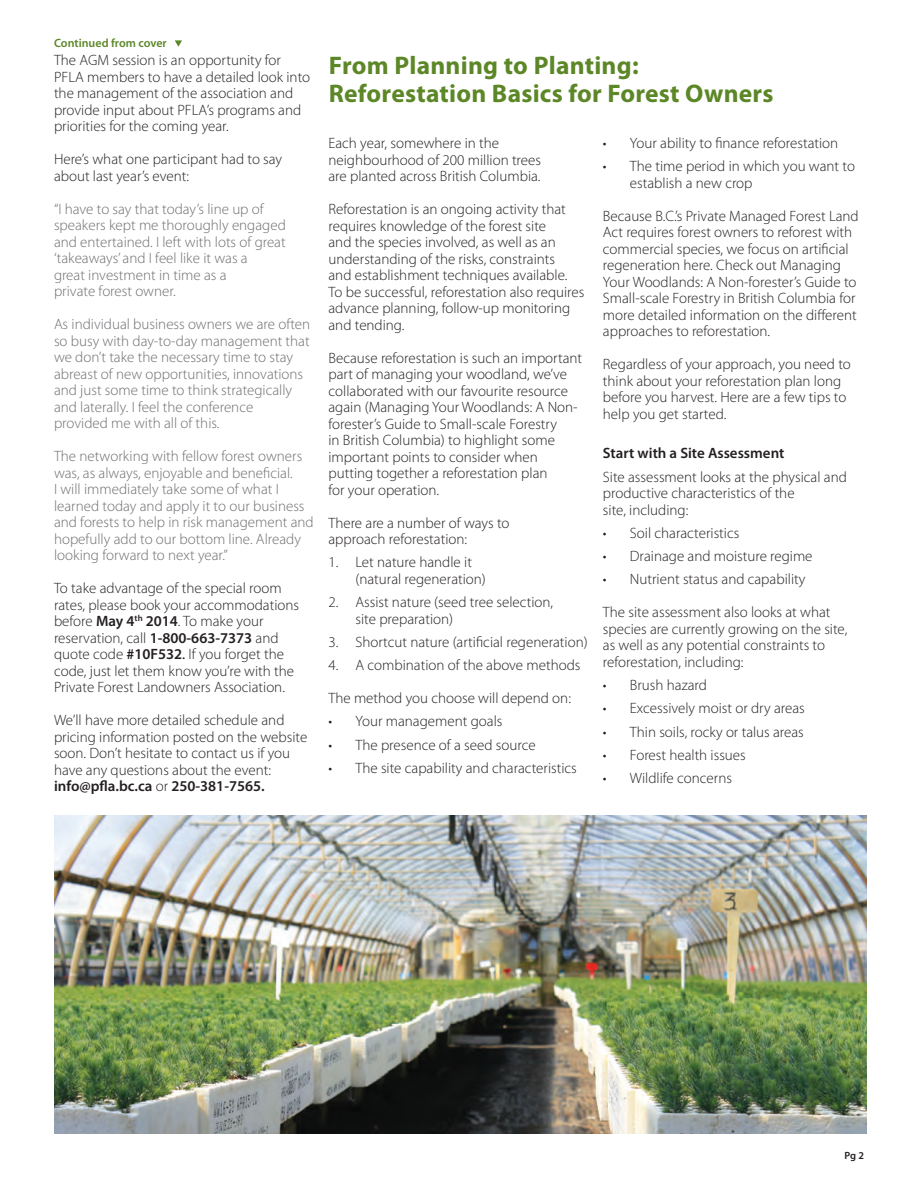
<style>
.page{position:relative;width:918px;height:1188px;background:#fff}
.page>*{position:absolute;margin:0;border:0;box-sizing:border-box;transform-origin:0 0}
.t1{font:700 25.5px "Myriad Pro";letter-spacing:.01em;color:#5c8727}
.t2{font:300 15px/16.5px "Myriad Pro";color:#231f20}
.t3{font:300 15px/16.5px "Myriad Pro";color:#6c6d70}
.sub_title{font:600 15px "Myriad Pro";color:#231f20}
.t4{font:600 12px "Myriad Pro";color:#5c8727}
.t5{font:600 10.5px "Myriad Pro";color:#231f20}
.s1{font-weight:600}
.s2{font-weight:400}
</style>
<div class="page">
<img style="left:54px;top:815px;width:812px;height:319px">
<svg style="left:175px;top:40px;width:7px;height:7px"></svg>
<p class="t4" style="left:54px;top:35px;width:114px">Continued from cover</p>
<p class="t2" style="left:54px;top:52px;width:258px">The AGM session is an opportunity for PFLA members to have a detailed look into the management of the association and provide input about PFLA’s programs and priorities for the coming year.</p>
<p class="t2" style="left:54px;top:151px;width:230px">Here’s what one participant had to say about last year’s event:</p>
<p class="t3" style="left:54px;top:200px;width:233px">“I have to say that today’s line up of speakers kept me thoroughly engaged and entertained. I left with lots of great ‘takeaways’ and I feel like it was a</p>
<p class="t3" style="left:54px;top:266px;width:174px">great investment in time as a</p>
<p class="t3" style="left:54px;top:283px;width:123px">private forest owner.</p>
<p class="t3" style="left:54px;top:316px;width:258px">As individual business owners we are often so busy with day-to-day management that we don’t take the necessary time to stay abreast of new opportunities, innovations and just some time to think strategically and laterally. I feel the conference</p>
<p class="t3" style="left:54px;top:415px;width:167px">provided me with all of this.</p>
<p class="t3" style="left:54px;top:448px;width:261px">The networking with fellow forest owners was, as always, enjoyable and beneficial.<br>I will immediately take some of what I learned today and apply it to our business and forests to help in risk management and hopefully add to our bottom line. Already looking forward to next year.”</p>
<p class="t2" style="left:54px;top:580px;width:247px">To take advantage of the special room rates, please book your accommodations before <span class="s1">May 4</span><sup>th</sup> <span class="s1">2014</span>. To make your reservation, call <span class="s1">1-800-663-7373</span> and quote code <span class="s1">#10F532</span><span class="s2">.</span> If you forget the code, just let them know you’re with the Private Forest Landowners Association.</p>
<p class="t2" style="left:54px;top:712px;width:255px">We’ll have more detailed schedule and pricing information posted on the website soon. Don’t hesitate to contact us if you</p>
<p class="t2" style="left:54px;top:761px;width:218px">have any questions about the event: <span class="s1">info@pfla.bc.ca</span> or <span class="s1">250-381-7565.</span></p>
<p class="t1" style="left:329px;top:48px;width:311px">From Planning to Planting:</p>
<p class="t1" style="left:329px;top:77px;width:446px">Reforestation Basics for Forest Owners</p>
<p class="t2" style="left:329px;top:135px;width:214px">Each year, somewhere in the neighbourhood of 200 million trees</p>
<p class="t2" style="left:329px;top:168px;width:214px">are planted across British Columbia.</p>
<p class="t2" style="left:329px;top:201px;width:239px">Reforestation is an ongoing activity that requires knowledge of the forest site and the species involved, as well as an understanding of the risks, constraints</p>
<p class="t2" style="left:329px;top:267px;width:257px">and establishment techniques available.<br>To be successful, reforestation also requires advance planning, follow-up monitoring and tending.</p>
<p class="t2" style="left:329px;top:349px;width:255px">Because reforestation is such an important part of managing your woodland, we’ve collaborated with our favourite resource again (Managing Your Woodlands: A Non&shy;forester’s Guide to Small-scale Forestry<br>in British Columbia) to highlight some important points to consider when</p>
<p class="t2" style="left:329px;top:465px;width:221px">putting together a reforestation plan</p>
<p class="t2" style="left:329px;top:481px;width:112px">for your operation.</p>
<p class="t2" style="left:329px;top:514px;width:183px">There are a number of ways to</p>
<p class="t2" style="left:329px;top:531px;width:140px">approach reforestation:</p>
<p class="t2" style="left:356px;top:554px;width:132px;text-indent:-27px">1. Let nature handle it (natural regeneration)</p>
<p class="t2" style="left:356px;top:594px;width:199px;text-indent:-27px">2. Assist nature (seed tree selection, site preparation)</p>
<p class="t2" style="left:328px;top:634px;width:261px">3. Shortcut nature (artificial regeneration)</p>
<p class="t2" style="left:328px;top:657px;width:253px">4. A combination of the above methods</p>
<p class="t2" style="left:328px;top:690px;width:244px">The method you choose will depend on:</p>
<p class="t2" style="left:328px;top:713px;width:175px">• Your management goals</p>
<p class="t2" style="left:328px;top:736px;width:209px">• The presence of a seed source</p>
<p class="t2" style="left:328px;top:760px;width:250px">• The site capability and characteristics</p>
<p class="t2" style="left:603px;top:134px;width:237px">• Your ability to finance reforestation</p>
<p class="t2" style="left:630px;top:158px;width:227px;text-indent:-27px">• The time period in which you want to establish a new crop</p>
<p class="t2" style="left:603px;top:207px;width:257px">Because B.C.’s Private Managed Forest Land Act requires forest owners to reforest with commercial species, we focus on artificial regeneration here. Check out Managing Your Woodlands: A Non-forester’s Guide to Small-scale Forestry in British Columbia for more detailed information on the different approaches to reforestation.</p>
<p class="t2" style="left:603px;top:356px;width:249px">Regardless of your approach, you need to think about your reforestation plan long before you harvest. Here are a few tips to help you get started.</p>
<p class="sub_title" style="left:603px;top:444px;width:183px">Start with a Site Assessment</p>
<p class="t2" style="left:603px;top:468px;width:245px">Site assessment looks at the physical and productive characteristics of the</p>
<p class="t2" style="left:603px;top:501px;width:87px">site, including:</p>
<p class="t2" style="left:603px;top:524px;width:138px">• Soil characteristics</p>
<p class="t2" style="left:603px;top:548px;width:211px">• Drainage and moisture regime</p>
<p class="t2" style="left:603px;top:571px;width:204px">• Nutrient status and capability</p>
<p class="t2" style="left:603px;top:604px;width:246px">The site assessment also looks at what species are currently growing on the site, as well as any potential constraints to reforestation, including:</p>
<p class="t2" style="left:603px;top:677px;width:106px">• Brush hazard</p>
<p class="t2" style="left:603px;top:700px;width:203px">• Excessively moist or dry areas</p>
<p class="t2" style="left:603px;top:723px;width:202px">• Thin soils, rocky or talus areas</p>
<p class="t2" style="left:603px;top:746px;width:144px">• Forest health issues</p>
<p class="t2" style="left:603px;top:770px;width:131px">• Wildlife concerns</p>
<p class="t5" style="left:845px;top:1149px;width:21px">Pg 2</p>
</div>
